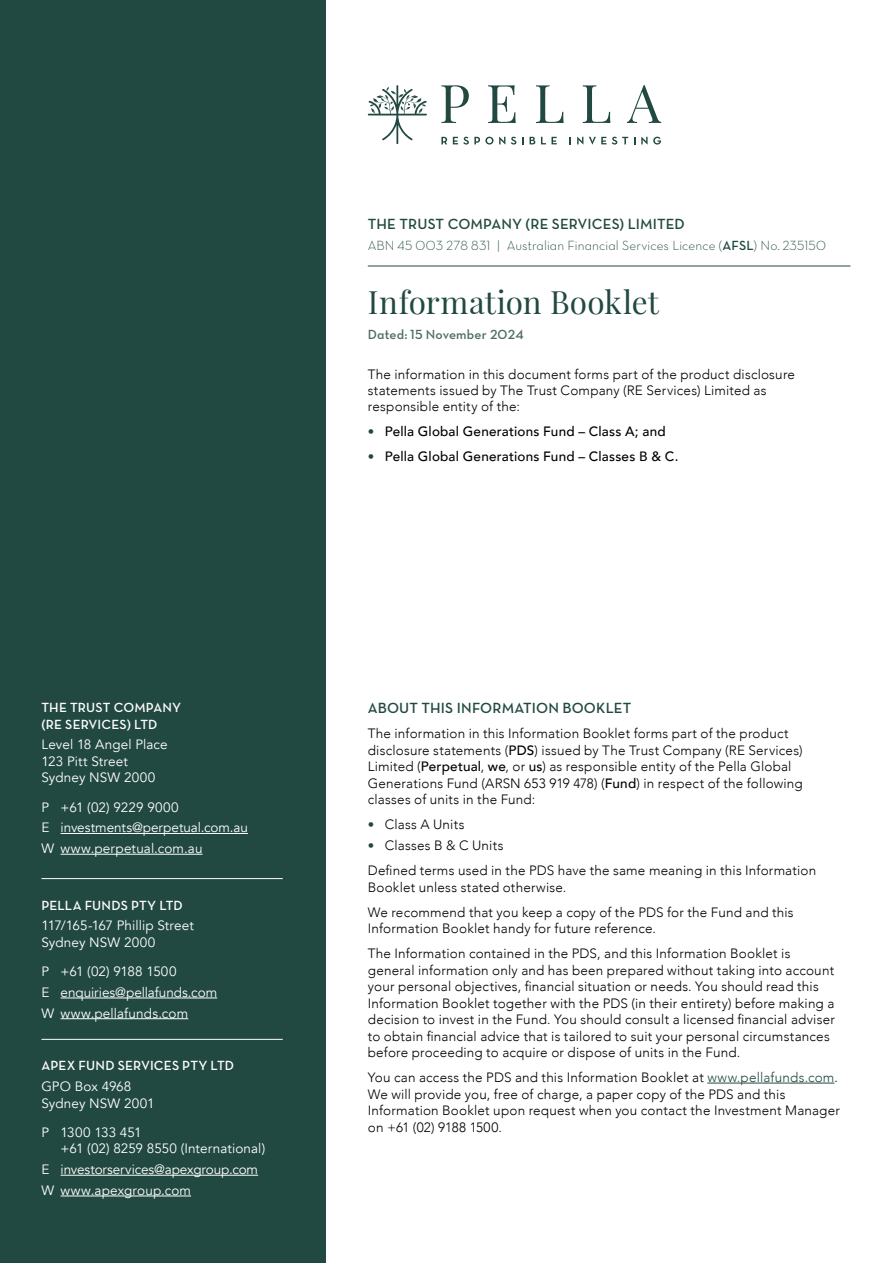
<style>
.page{position:relative;width:893px;height:1263px;background:#fff}
.page>*{position:absolute;margin:0;border:0;box-sizing:border-box;transform-origin:0 0}
.t1{font:31.5px "Playfair Display";letter-spacing:.005em;color:#214941}
.t2{font:15px "Neutra Text Demi Alt";letter-spacing:.005em;color:#214941}
.t3{font:300 13.5px/16.5px "Avenir";letter-spacing:.015em;color:#000}
.t4{font:13.5px/16.5px "Avenir";letter-spacing:.005em;color:#fff}
.t5{font:500 13.5px "Avenir";letter-spacing:.015em;color:#000}
.t6{font:13.5px/16.5px "Neutra Text Demi Alt";letter-spacing:.01em;color:#fff}
.t7{font:13.5px "Neutra Text Light Alt";letter-spacing:.005em;color:#214941}
.t8{font:13.5px "Neutra Text Demi Alt";letter-spacing:.01em;color:#4e6d67}
.s1{font-family:"Neutra Text Demi Alt"}
.s2{font-weight:300;font-size:12.9px;color:#214941}
.s3{font-weight:500}
.s4{font-size:12.9px;color:#214941}
.s5{color:#214941}
</style>
<div class="page">
<div style="left:0;top:0;width:325px;height:1263px;background:#214941"></div>
<hr style="left:707px;top:1083px;width:127px;height:1px;background:#214941">
<hr style="left:368px;top:266px;width:482px;height:1px;background:#214941">
<hr style="left:61px;top:1175px;width:197px;height:1px;background:#fff">
<hr style="left:61px;top:1195px;width:130px;height:1px;background:#fff">
<hr style="left:61px;top:998px;width:156px;height:1px;background:#fff">
<hr style="left:61px;top:1018px;width:127px;height:1px;background:#fff">
<hr style="left:61px;top:833px;width:187px;height:1px;background:#fff">
<hr style="left:61px;top:854px;width:142px;height:1px;background:#fff">
<svg style="left:368px;top:85px;width:59px;height:59px"></svg>
<svg style="left:641px;top:137px;width:20px;height:8px"></svg>
<svg style="left:589px;top:137px;width:17px;height:8px"></svg>
<svg style="left:541px;top:137px;width:16px;height:7px"></svg>
<svg style="left:499px;top:137px;width:6px;height:8px"></svg>
<svg style="left:441px;top:137px;width:6px;height:7px"></svg>
<svg style="left:453px;top:137px;width:40px;height:8px"></svg>
<svg style="left:511px;top:137px;width:5px;height:8px"></svg>
<svg style="left:522px;top:137px;width:2px;height:7px"></svg>
<svg style="left:530px;top:137px;width:5px;height:7px"></svg>
<svg style="left:577px;top:137px;width:6px;height:8px"></svg>
<svg style="left:612px;top:137px;width:16px;height:8px"></svg>
<svg style="left:441px;top:85px;width:28px;height:38px"></svg>
<svg style="left:488px;top:85px;width:28px;height:38px"></svg>
<svg style="left:536px;top:85px;width:28px;height:38px"></svg>
<svg style="left:583px;top:85px;width:27px;height:38px"></svg>
<svg style="left:627px;top:85px;width:34px;height:38px"></svg>
<hr style="left:41px;top:878px;width:242px;height:1px;background:#fff">
<hr style="left:41px;top:1039px;width:242px;height:1px;background:#fff">
<p class="t6" style="left:41px;top:699px;width:141px">THE TRUST COMPANY (RE SERVICES) LTD</p>
<p class="t4" style="left:41px;top:737px;width:128px">Level 18 Angel Place<br>123 Pitt Street<br>Sydney NSW 2000</p>
<p class="t4" style="left:41px;top:797px;width:208px;line-height:20.7px">P +61 (02) 9229 9000<br>E investments@perpetual.com.au<br>W www.perpetual.com.au</p>
<p class="t6" style="left:41px;top:896px;width:143px">PELLA FUNDS PTY LTD</p>
<p class="t4" style="left:41px;top:918px;width:154px">117/165-167 Phillip Street<br>Sydney NSW 2000</p>
<p class="t4" style="left:41px;top:961px;width:177px;line-height:20.7px">P +61 (02) 9188 1500<br>E enquiries@pellafunds.com<br>W www.pellafunds.com</p>
<p class="t6" style="left:41px;top:1057px;width:194px">APEX FUND SERVICES PTY LTD</p>
<p class="t4" style="left:41px;top:1078px;width:115px">GPO Box 4968<br>Sydney NSW 2001</p>
<p class="t4" style="left:61px;top:1124px;width:206px;text-indent:-19px">P 1300 133 451<br>+61 (02) 8259 8550 (International)</p>
<p class="t4" style="left:41px;top:1159px;width:218px;line-height:20.7px">E investorservices@apexgroup.com<br>W www.apexgroup.com</p>
<p class="t2" style="left:368px;top:215px;width:318px">THE TRUST COMPANY (RE SERVICES) LIMITED</p>
<p class="t7" style="left:368px;top:237px;width:459px">ABN 45 003 278 831 | Australian Financial Services Licence (<span class="s1">AFSL</span>) No. 235150</p>
<h1 class="t1" style="left:368px;top:282px;width:293px">Information Booklet</h1>
<p class="t8" style="left:368px;top:326px;width:157px">Dated: 15 November 2024</p>
<p class="t3" style="left:368px;top:367px;width:429px;line-height:15.8px">The information in this document forms part of the product disclosure statements issued by The Trust Company (RE Services) Limited as responsible entity of the:</p>
<p class="t5" style="left:368px;top:419px;width:299px"><span class="s2">•</span> Pella Global Generations Fund – Class A; and</p>
<p class="t5" style="left:368px;top:444px;width:312px"><span class="s2">•</span> Pella Global Generations Fund – Classes B &amp; C.</p>
<p class="t2" style="left:368px;top:699px;width:265px">ABOUT THIS INFORMATION BOOKLET</p>
<p class="t3" style="left:368px;top:725px;width:436px">The information in this Information Booklet forms part of the product disclosure statements (<span class="s3">PDS</span>) issued by The Trust Company (RE Services)<br>Limited (<span class="s3">Perpetual</span>, <span class="s3">we</span>, or <span class="s3">us</span>) as responsible entity of the Pella Global Generations Fund (ARSN 653 919 478) (<span class="s3">Fund</span>) in respect of the following classes of units in the Fund:</p>
<p class="t3" style="left:368px;top:816px;width:98px"><span class="s4">•</span> Class A Units</p>
<p class="t3" style="left:368px;top:833px;width:450px;line-height:25px"><span class="s4">•</span> Classes B &amp; C Units<br>Defined terms used in the PDS have the same meaning in this Information</p>
<p class="t3" style="left:368px;top:874px;width:427px;line-height:25px">Booklet unless stated otherwise.<br>We recommend that you keep a copy of the PDS for the Fund and this</p>
<p class="t3" style="left:368px;top:916px;width:424px;line-height:25px">Information Booklet handy for future reference.<br>The Information contained in the PDS, and this Information Booklet is</p>
<p class="t3" style="left:368px;top:962px;width:469px">general information only and has been prepared without taking into account your personal objectives, financial situation or needs. You should read this Information Booklet together with the PDS (in their entirety) before making a decision to invest in the Fund. You should consult a licensed financial adviser to obtain financial advice that is tailored to suit your personal circumstances before proceeding to acquire or dispose of units in the Fund.</p>
<p class="t3" style="left:368px;top:1069px;width:474px">You can access the PDS and this Information Booklet at <span class="s5">www.pellafunds.com</span>.<br>We will provide you, free of charge, a paper copy of the PDS and this Information Booklet upon request when you contact the Investment Manager on +61 (02) 9188 1500.</p>
</div>
